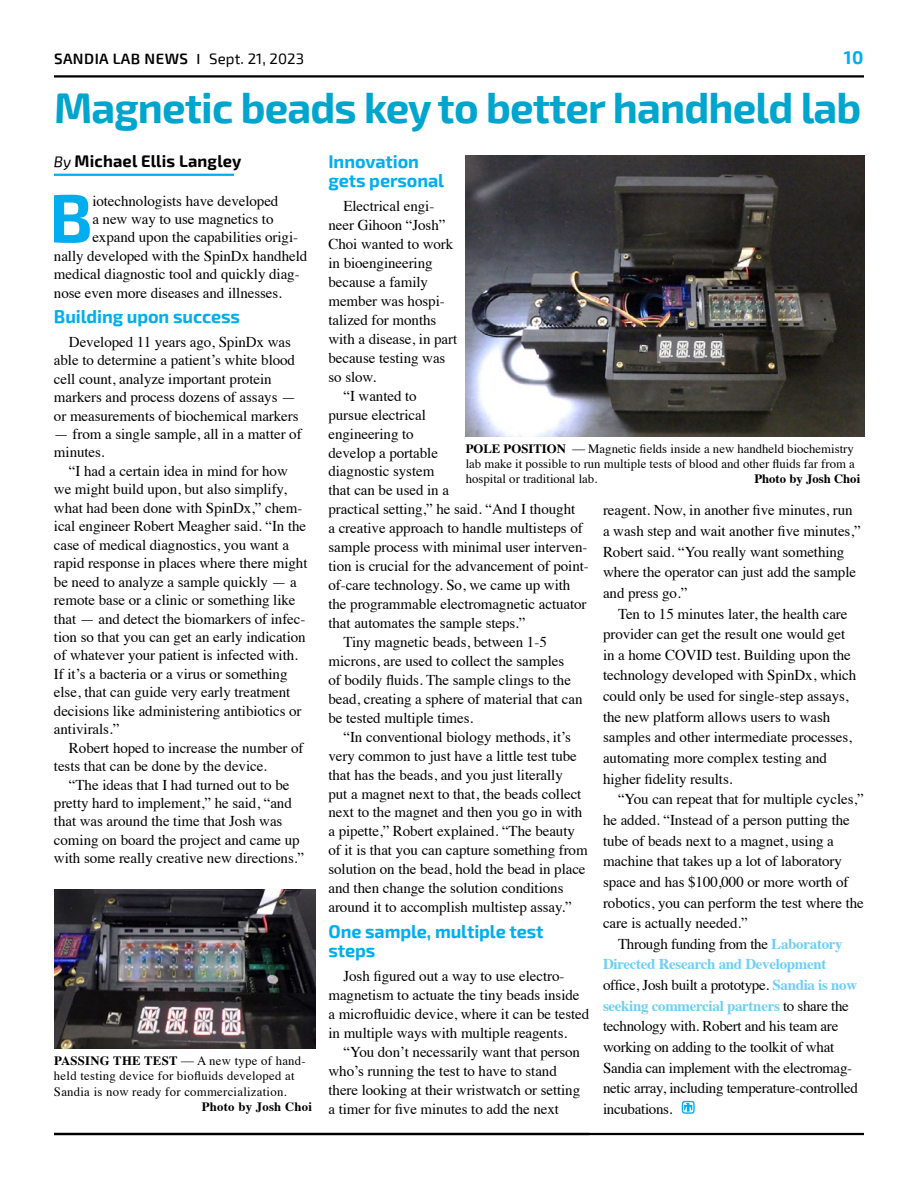
<style>
.page{position:relative;width:918px;height:1188px;background:#fff}
.page>*{position:absolute;margin:0;border:0;box-sizing:border-box;transform-origin:0 0}
.t1{font:700 68.25px "Exo 2";color:#00aeef}
.t2{font:700 42px "Exo 2";letter-spacing:-.02em;color:#00a5ce}
.t3{font:700 18px/18.9px "Exo 2";letter-spacing:-.005em;color:#00aeef}
.t4{font:700 16.5px "Exo 2";letter-spacing:.01em;color:#000}
.t5{font:15px/20.7px "Times";letter-spacing:-.005em;color:#000}
.t6{font:600 15px "Exo 2";letter-spacing:.03em;color:#000}
.t7{font:12.75px/15.3px "Times";letter-spacing:.02em;color:#000;text-align:justify}
.t8{font:700 12.75px "Times";letter-spacing:.01em;color:#000}
.s1{font-family:"Times";font-weight:700}
.s2{font-weight:400}
.s3{font-weight:400;font-style:italic;font-size:15px}
.s4{font-weight:700}
.s5{font-family:"Times New Roman"}
.s6{font-weight:700;color:#6dcff6}
</style>
<div class="page">
<hr style="left:54px;top:1133px;width:810px;height:2px;background:#000">
<hr style="left:54px;top:75px;width:810px;height:3px;background:#000">
<img style="left:466px;top:156px;width:398px;height:280px">
<svg style="left:682px;top:1101px;width:13px;height:13px"></svg>
<hr style="left:54px;top:174px;width:180px;height:2px;background:#00aeef">
<img style="left:54px;top:889px;width:262px;height:160px">
<p class="t6" style="left:54px;top:50px;width:252px">SANDIA LAB NEWS <span class="s1">|</span> <span class="s2">Sept. 21, 2023</span></p>
<p class="t3" style="left:844px;top:49px;width:21px">10</p>
<h2 class="t2" style="left:54px;top:84px;width:809px">Magnetic beads key to better handheld lab</h2>
<p class="t4" style="left:54px;top:151px;width:189px"><span class="s3">By</span> Michael Ellis Langley</p>
<h1 class="t1" style="left:49px;top:178px;width:45px">B</h1>
<p class="t5" style="left:92px;top:189px;width:188px">iotechnologists have developed</p>
<p class="t5" style="left:92px;top:207px;width:183px">a new way to use magnetics to</p>
<p class="t5" style="left:92px;top:226px;width:207px">expand upon the capabilities origi-</p>
<p class="t5" style="left:54px;top:244px;width:255px">nally developed with the SpinDx handheld</p>
<p class="t5" style="left:54px;top:263px;width:247px">medical diagnostic tool and quickly diag-</p>
<p class="t5" style="left:54px;top:281px;width:230px">nose even more diseases and illnesses.</p>
<p class="t3" style="left:54px;top:308px;width:187px">Building upon success</p>
<p class="t5" style="left:54px;top:331px;width:246px;line-height:18.5px;text-indent:15px">Developed 11 years ago, SpinDx was able to determine a patient’s white blood cell count, analyze important protein markers and process dozens of assays — or measurements of biochemical markers</p>
<p class="t5" style="left:54px;top:423px;width:249px;line-height:18.5px">— from a single sample, all in a matter of minutes.</p>
<p class="t5" style="left:54px;top:460px;width:255px;line-height:18.5px;text-indent:15px">“I had a certain idea in mind for how we might build upon, but also simplify, what had been done with SpinDx,” chem&shy;ical engineer Robert Meagher said. “In the case of medical diagnostics, you want a rapid response in places where there might be need to analyze a sample quickly — a remote base or a clinic or something like that — and detect the biomarkers of infec&shy;tion so that you can get an early indication of whatever your patient is infected with.<br>If it’s a bacteria or a virus or something else, that can guide very early treatment decisions like administering antibiotics or antivirals.”</p>
<p class="t5" style="left:54px;top:737px;width:251px;line-height:18.5px;text-indent:15px">Robert hoped to increase the number of tests that can be done by the device.</p>
<p class="t5" style="left:54px;top:774px;width:252px;line-height:18.5px;text-indent:15px">“The ideas that I had turned out to be pretty hard to implement,” he said, “and that was around the time that Josh was coming on board the project and came up with some really creative new directions.”</p>
<p class="t7" style="left:54px;top:1052px;width:253px;text-align:left"><span class="s4">PASSING THE TEST</span> <span class="s5">—</span> A new type of hand&shy;held testing device for biofluids developed at<br>Sandia is now ready for commercialization.</p>
<p class="t8" style="left:202px;top:1094px;width:112px">Photo by Josh Choi</p>
<p class="t3" style="left:328px;top:153px;width:117px">Innovation gets personal</p>
<p class="t5" style="left:343px;top:195px;width:92px">Electrical engi-</p>
<p class="t5" style="left:328px;top:214px;width:119px">neer Gihoon “Josh”</p>
<p class="t5" style="left:328px;top:232px;width:126px">Choi wanted to work</p>
<p class="t5" style="left:328px;top:251px;width:106px">in bioengineering</p>
<p class="t5" style="left:328px;top:270px;width:101px">because a family</p>
<p class="t5" style="left:328px;top:289px;width:118px">member was hospi-</p>
<p class="t5" style="left:328px;top:308px;width:109px">talized for months</p>
<p class="t5" style="left:328px;top:327px;width:130px">with a disease, in part</p>
<p class="t5" style="left:328px;top:346px;width:118px">because testing was</p>
<p class="t5" style="left:328px;top:365px;width:49px">so slow.</p>
<p class="t5" style="left:343px;top:384px;width:75px">“I wanted to</p>
<p class="t5" style="left:328px;top:403px;width:99px">pursue electrical</p>
<p class="t5" style="left:328px;top:422px;width:87px">engineering to</p>
<p class="t5" style="left:328px;top:441px;width:111px">develop a portable</p>
<p class="t5" style="left:328px;top:460px;width:107px">diagnostic system</p>
<p class="t5" style="left:328px;top:479px;width:122px">that can be used in a</p>
<p class="t5" style="left:328px;top:498px;width:248px">practical setting,” he said. “And I thought</p>
<p class="t5" style="left:328px;top:517px;width:256px">a creative approach to handle multisteps of</p>
<p class="t5" style="left:328px;top:536px;width:260px">sample process with minimal user interven-</p>
<p class="t5" style="left:328px;top:555px;width:262px">tion is crucial for the advancement of point-</p>
<p class="t5" style="left:328px;top:573px;width:243px">of-care technology. So, we came up with</p>
<p class="t5" style="left:328px;top:592px;width:260px">the programmable electromagnetic actuator</p>
<p class="t5" style="left:328px;top:611px;width:199px">that automates the sample steps.”</p>
<p class="t5" style="left:343px;top:630px;width:205px">Tiny magnetic beads, between 1-5</p>
<p class="t5" style="left:328px;top:649px;width:237px">microns, are used to collect the samples</p>
<p class="t5" style="left:328px;top:668px;width:244px">of bodily fluids. The sample clings to the</p>
<p class="t5" style="left:328px;top:687px;width:256px">bead, creating a sphere of material that can</p>
<p class="t5" style="left:328px;top:706px;width:146px">be tested multiple times.</p>
<p class="t5" style="left:343px;top:725px;width:229px">“In conventional biology methods, it’s</p>
<p class="t5" style="left:328px;top:744px;width:250px">very common to just have a little test tube</p>
<p class="t5" style="left:328px;top:763px;width:236px">that has the beads, and you just literally</p>
<p class="t5" style="left:328px;top:782px;width:254px">put a magnet next to that, the beads collect</p>
<p class="t5" style="left:328px;top:801px;width:255px">next to the magnet and then you go in with</p>
<p class="t5" style="left:328px;top:820px;width:248px">a pipette,” Robert explained. “The beauty</p>
<p class="t5" style="left:328px;top:839px;width:261px">of it is that you can capture something from</p>
<p class="t5" style="left:328px;top:858px;width:259px">solution on the bead, hold the bead in place</p>
<p class="t5" style="left:328px;top:877px;width:237px">and then change the solution conditions</p>
<p class="t5" style="left:328px;top:896px;width:245px">around it to accomplish multistep assay.”</p>
<p class="t3" style="left:328px;top:922px;width:217px">One sample, multiple test steps</p>
<p class="t5" style="left:328px;top:965px;width:262px;line-height:18.9px;text-indent:15px">Josh figured out a way to use electro&shy;magnetism to actuate the tiny beads inside a microfluidic device, where it can be tested in multiple ways with multiple reagents.</p>
<p class="t5" style="left:329px;top:1041px;width:253px;line-height:18.9px;text-indent:15px">“You don’t necessarily want that person who’s running the test to have to stand there looking at their wristwatch or setting a timer for five minutes to add the next</p>
<p class="t7" style="left:466px;top:440px;width:391px"><span class="s4">POLE POSITION</span> <span class="s5">—</span> Magnetic fields inside a new handheld biochemistry lab make it possible to run multiple tests of blood and other fluids far from a hospital or traditional lab.</p>
<p class="t8" style="left:754px;top:467px;width:107px">Photo by Josh Choi</p>
<p class="t5" style="left:603px;top:499px;width:259px">reagent. Now, in another five minutes, run a wash step and wait another five minutes,” Robert said. “You really want something where the operator can just add the sample and press go.”</p>
<p class="t5" style="left:603px;top:602px;width:255px;text-indent:15px">Ten to 15 minutes later, the health care provider can get the result one would get in a home COVID test. Building upon the technology developed with SpinDx, which could only be used for single-step assays, the new platform allows users to wash samples and other intermediate processes, automating more complex testing and higher fidelity results.</p>
<p class="t5" style="left:603px;top:788px;width:262px;text-indent:15px">“You can repeat that for multiple cycles,” he added. “Instead of a person putting the tube of beads next to a magnet, using a machine that takes up a lot of laboratory space and has $100,000 or more worth of robotics, you can perform the test where the care is actually needed.”</p>
<p class="t5" style="left:603px;top:932px;width:256px;text-indent:15px">Through funding from the <span class="s6">Laboratory Directed Research and Development </span>office, Josh built a prototype. <span class="s6">Sandia is now seeking commercial partners</span> to share the technology with. Robert and his team are working on adding to the toolkit of what Sandia can implement with the electromag&shy;netic array, including temperature-controlled incubations.</p>
</div>
